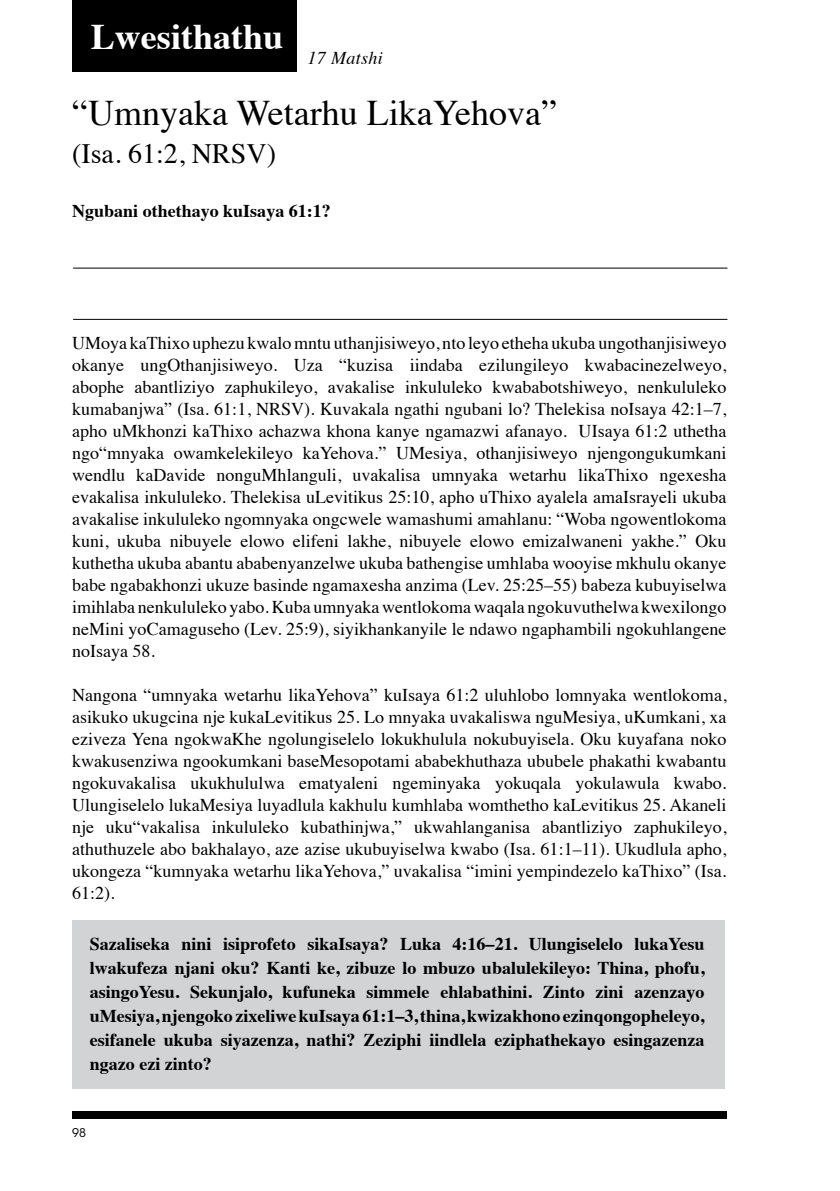
<style>
.page{position:relative;width:840px;height:1191px;background:#fff}
.page>*{position:absolute;margin:0;border:0;box-sizing:border-box;transform-origin:0 0}
.t1{font:36px "Times";color:#000}
.t2{font:700 36px "Times";color:#fff}
.t3{font:28px "Times";color:#000}
.t4{font:18px/22px "Times";color:#000;text-align:justify}
.t5{font:700 18px/24px "Times";color:#000;text-align:justify}
.t6{font:italic 18px "Times";letter-spacing:.02em;color:#000}
.t7{font:12px "ITC Avant Garde Std";color:#000}
</style>
<div class="page">
<div style="left:72px;top:1111px;width:654px;height:8px;background:#000"></div>
<div style="left:72px;top:0;width:225px;height:71px;background:#000"></div>
<hr style="left:73px;top:319px;width:654px;height:1px;background:#000">
<hr style="left:73px;top:268px;width:654px;height:1px;background:#000">
<div style="left:72px;top:920px;width:652px;height:169px;background:#d1d3d4"></div>
<h1 class="t2" style="left:91px;top:2px;width:194px">Lwesithathu</h1>
<p class="t6" style="left:307px;top:42px;width:77px">17 Matshi</p>
<h1 class="t1" style="left:72px;top:80px;width:486px">“Umnyaka Wetarhu LikaYehova”</h1>
<h2 class="t3" style="left:72px;top:128px;width:205px">(Isa. 61:2, NRSV)</h2>
<p class="t5" style="left:72px;top:197px;width:260px">Ngubani othethayo kuIsaya 61:1?</p>
<p class="t4" style="left:72px;top:330px;width:655px">UMoya kaThixo uphezu kwalo mntu uthanjisiweyo, nto leyo etheha ukuba ungothanjisiweyo okanye ungOthanjisiweyo. Uza “kuzisa iindaba ezilungileyo kwabacinezelweyo, abophe abantliziyo zaphukileyo, avakalise inkululeko kwababotshiweyo, nenkululeko kumabanjwa” (Isa. 61:1, NRSV). Kuvakala ngathi ngubani lo? Thelekisa noIsaya 42:1–7, apho uMkhonzi kaThixo achazwa khona kanye ngamazwi afanayo. UIsaya 61:2 uthetha ngo“mnyaka owamkelekileyo kaYehova.” UMesiya, othanjisiweyo njengongukumkani wendlu kaDavide nonguMhlanguli, uvakalisa umnyaka wetarhu likaThixo ngexesha evakalisa inkululeko. Thelekisa uLevitikus 25:10, apho uThixo ayalela amaIsrayeli ukuba avakalise inkululeko ngomnyaka ongcwele wamashumi amahlanu: “Woba ngowentlokoma kuni, ukuba nibuyele elowo elifeni lakhe, nibuyele elowo emizalwaneni yakhe.” Oku kuthetha ukuba abantu ababenyanzelwe ukuba bathengise umhlaba wooyise mkhulu okanye babe ngabakhonzi ukuze basinde ngamaxesha anzima (Lev. 25:25–55) babeza kubuyiselwa imihlaba nenkululeko yabo. Kuba umnyaka wentlokoma waqala ngokuvuthelwa kwexilongo neMini yoCamaguseho (Lev. 25:9), siyikhankanyile le ndawo ngaphambili ngokuhlangene noIsaya 58.</p>
<p class="t4" style="left:72px;top:682px;width:655px">Nangona “umnyaka wetarhu likaYehova” kuIsaya 61:2 uluhlobo lomnyaka wentlokoma, asikuko ukugcina nje kukaLevitikus 25. Lo mnyaka uvakaliswa nguMesiya, uKumkani, xa eziveza Yena ngokwaKhe ngolungiselelo lokukhulula nokubuyisela. Oku kuyafana noko kwakusenziwa ngookumkani baseMesopotami ababekhuthaza ububele phakathi kwabantu ngokuvakalisa ukukhululwa ematyaleni ngeminyaka yokuqala yokulawula kwabo.<br>Ulungiselelo lukaMesiya luyadlula kakhulu kumhlaba womthetho kaLevitikus 25. Akaneli nje uku“vakalisa inkululeko kubathinjwa,” ukwahlanganisa abantliziyo zaphukileyo, athuthuzele abo bakhalayo, aze azise ukubuyiselwa kwabo (Isa. 61:1–11). Ukudlula apho, ukongeza “kumnyaka wetarhu likaYehova,” uvakalisa “imini yempindezelo kaThixo” (Isa.<br>61:2).</p>
<p class="t5" style="left:90px;top:929px;width:615px">Sazaliseka nini isiprofeto sikaIsaya? Luka 4:16–21. Ulungiselelo lukaYesu lwakufeza njani oku? Kanti ke, zibuze lo mbuzo ubalulekileyo: Thina, phofu, asingoYesu. Sekunjalo, kufuneka simmele ehlabathini. Zinto zini azenzayo uMesiya, njengoko zixeliwe kuIsaya 61:1–3, thina, kwizakhono ezinqongopheleyo, esifanele ukuba siyazenza, nathi? Zeziphi iindlela eziphathekayo esingazenza ngazo ezi zinto?</p>
<p class="t7" style="left:72px;top:1125px;width:15px">98</p>
</div>
